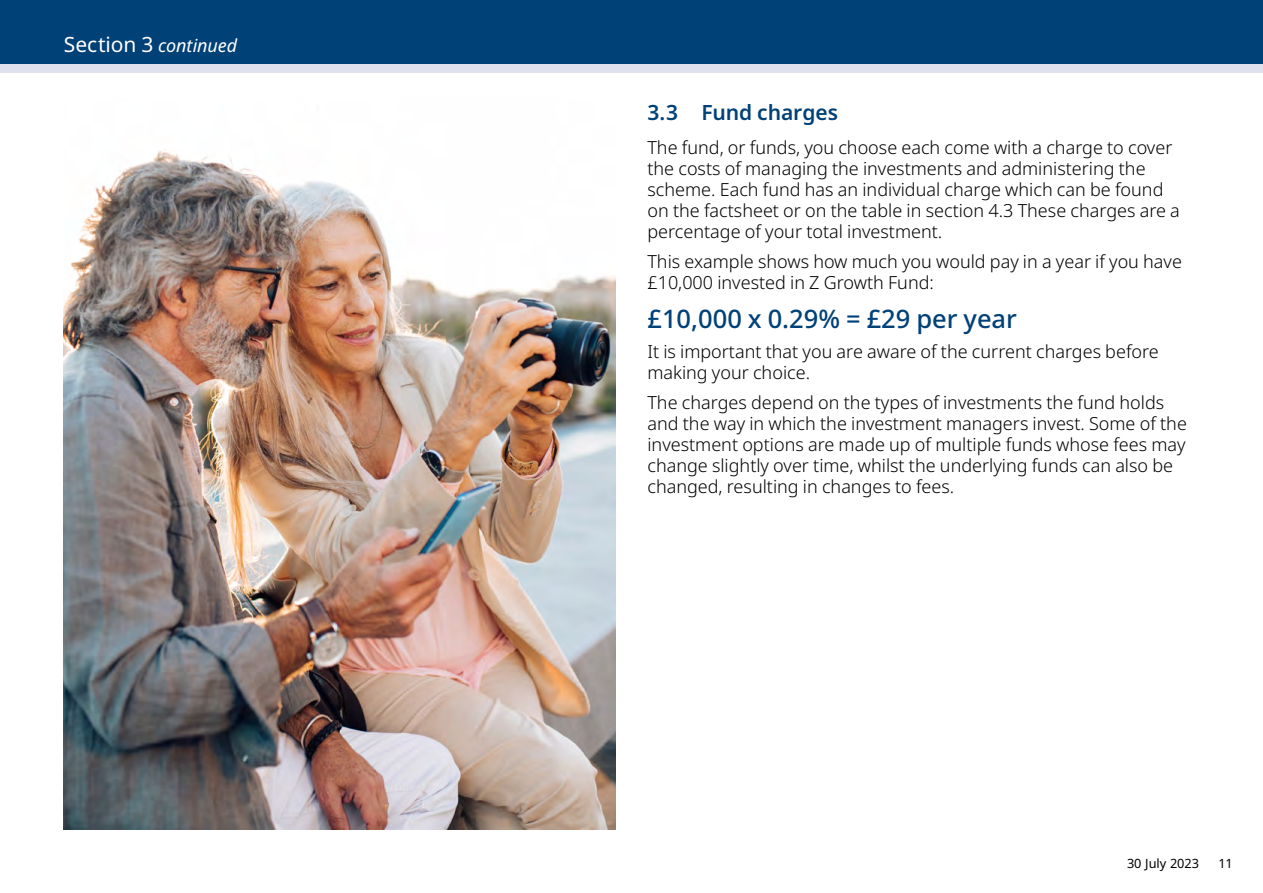
<style>
.page{position:relative;width:1263px;height:893px;background:#fff}
.page>*{position:absolute;margin:0;border:0;box-sizing:border-box;transform-origin:0 0}
.t1{font:500 25.5px "Noto Sans";color:#004177}
.t2{font:600 21px "Noto Sans";letter-spacing:-.005em;color:#004177}
.t3{font:300 18px/21px "Noto Sans";color:#000}
.t4{font:italic 18px "Noto Sans";letter-spacing:-.005em;color:#fff}
.t5{font:12.75px "Noto Sans";color:#000}
.s1{font-style:normal;font-size:21px}
</style>
<div class="page">
<div style="left:0;top:0;width:1263px;height:72px;background:#dfe2ee"></div>
<div style="left:0;top:0;width:1263px;height:64px;background:#004177"></div>
<img style="left:64px;top:150px;width:551px;height:679px">
<p class="t4" style="left:64px;top:33px;width:175px"><span class="s1">Section 3</span> continued</p>
<p class="t2" style="left:647px;top:98px;width:192px">3.3 Fund charges</p>
<p class="t3" style="left:647px;top:137px;width:534px">The fund, or funds, you choose each come with a charge to cover the costs of managing the investments and administering the scheme. Each fund has an individual charge which can be found on the factsheet or on the table in section 4.3 These charges are a percentage of your total investment.</p>
<p class="t3" style="left:647px;top:251px;width:536px">This example shows how much you would pay in a year if you have £10,000 invested in Z Growth Fund:</p>
<h1 class="t1" style="left:647px;top:301px;width:371px">£10,000 x 0.29% = £29 per year</h1>
<p class="t3" style="left:647px;top:342px;width:513px">It is important that you are aware of the current charges before making your choice.</p>
<p class="t3" style="left:647px;top:393px;width:541px">The charges depend on the types of investments the fund holds and the way in which the investment managers invest. Some of the investment options are made up of multiple funds whose fees may change slightly over time, whilst the underlying funds can also be changed, resulting in changes to fees.</p>
<p class="t5" style="left:1127px;top:855px;width:74px">30 July 2023</p>
<p class="t5" style="left:1218px;top:855px;width:16px">11</p>
</div>
